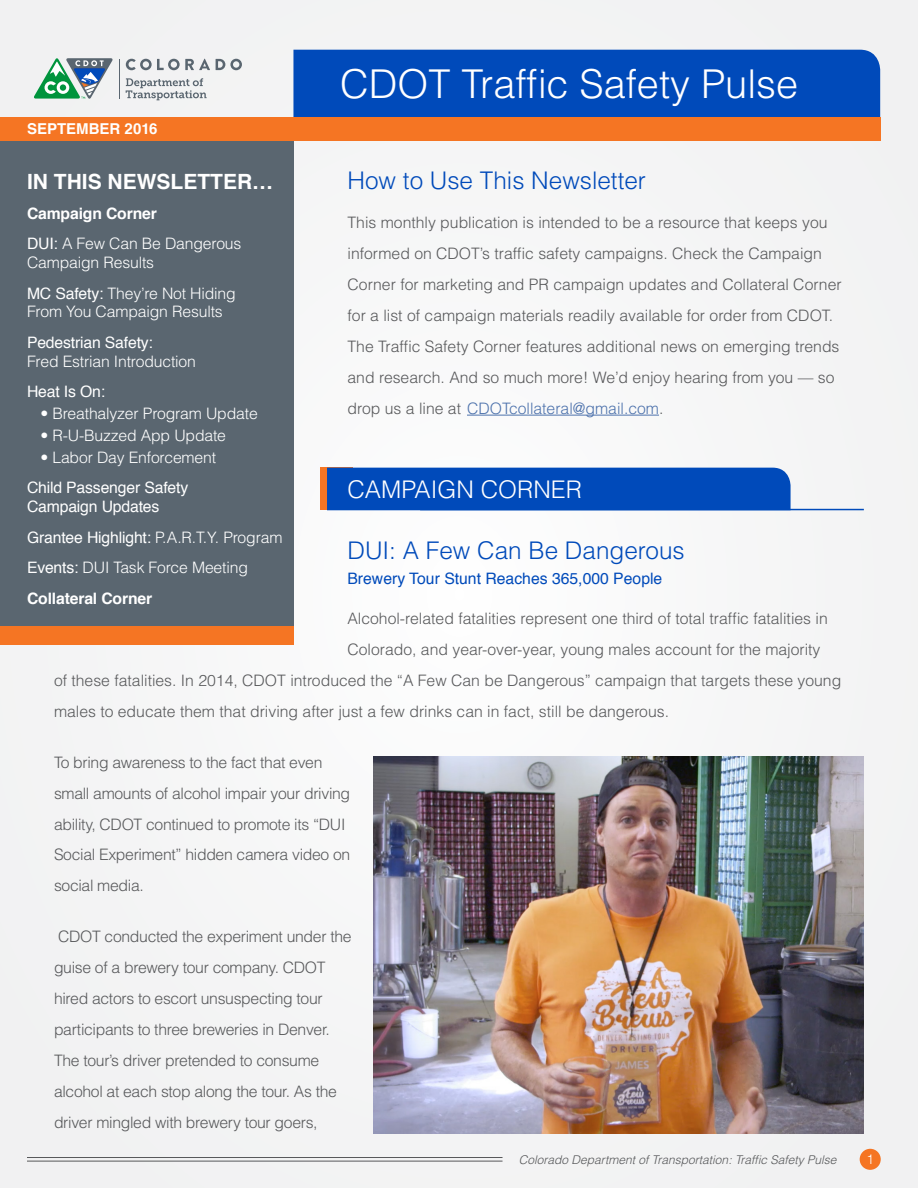
<style>
.page{position:relative;width:918px;height:1188px;background:#f4f5f5}
.page>*{position:absolute;margin:0;border:0;box-sizing:border-box;transform-origin:0 0}
.t1{font:300 39.75px "Helvetica";color:#fff}
.sub{font:300 24.3px "Helvetica";color:#004aba}
.t2{font:300 24.3px "Helvetica";color:#fff}
.t3{font:700 21px "Helvetica";color:#fff}
.Body{font:300 15.75px/30.9px "Helvetica";color:#57585a}
.Body-2{font:300 15.75px/30.9px "Helvetica";letter-spacing:-.02em;color:#57585a}
.Campaign_Corner_list{font:300 15.75px/18.9px "Helvetica";letter-spacing:-.01em;color:#fff}
.Campaign_Corner_list-2{font:15.75px/18.9px "Helvetica";letter-spacing:-.01em;color:#fff}
.sub-2{font:15.75px "Helvetica";color:#004aba}
.Campaign_Corner_sub{font:700 15.75px "Helvetica";letter-spacing:-.01em;color:#fff}
.t4{font:700 15px "Helvetica";color:#fff}
.t5{font:300 13.5px "Helvetica";color:#fff}
.t6{font:italic 300 12px "Helvetica";color:#57585a}
.s1{font-weight:400}
.s2{font-weight:300}
.s3{color:#4d72ac}
</style>
<div class="page">
<div style="left:860px;top:1149px;width:21px;height:21px;background:#f57523;border-radius:50%"></div>
<hr style="left:27px;top:1161px;width:476px;height:1px;background:#57585a">
<hr style="left:27px;top:1157px;width:476px;height:1px;background:#57585a">
<div style="left:0;top:124px;width:293px;height:503px;background:#5a6670"></div>
<div style="left:293px;top:50px;width:587px;height:67px;background:#004aba"></div>
<hr style="left:467px;top:415px;width:192px;height:1px;background:#4d72ac">
<div style="left:0;top:626px;width:293px;height:19px;background:#f57523"></div>
<hr style="left:119px;top:59px;width:1px;height:40px;background:#5a6670">
<svg style="left:216px;top:59px;width:26px;height:11px"></svg>
<svg style="left:126px;top:59px;width:84px;height:11px"></svg>
<svg style="left:126px;top:78px;width:81px;height:22px"></svg>
<svg style="left:34px;top:58px;width:79px;height:41px"></svg>
<div style="left:321px;top:468px;width:32px;height:42px;background:#f57523"></div>
<div style="left:327px;top:468px;width:464px;height:42px;background:#004aba"></div>
<hr style="left:420px;top:509px;width:444px;height:1px;background:#004aba">
<div style="left:0;top:117px;width:880px;height:23px;background:#f57523"></div>
<img style="left:374px;top:756px;width:490px;height:377px">
<p class="t1" style="left:340px;top:59px;width:459px">CDOT Traffic Safety Pulse</p>
<p class="t4" style="left:27px;top:117px;width:132px">SEPTEMBER 2016</p>
<p class="t3" style="left:27px;top:164px;width:248px">IN THIS NEWSLETTER…</p>
<p class="Campaign_Corner_sub" style="left:27px;top:201px;width:131px">Campaign Corner</p>
<p class="Campaign_Corner_list" style="left:27px;top:234px;width:216px"><span class="s1">DUI:</span> A Few Can Be Dangerous<br>Campaign Results</p>
<p class="Campaign_Corner_list" style="left:27px;top:283px;width:210px"><span class="s1">MC Safety:</span> They’re Not Hiding<br>From You Campaign Results</p>
<p class="Campaign_Corner_list" style="left:27px;top:333px;width:170px"><span class="s1">Pedestrian Safety:<br></span>Fred Estrian Introduction</p>
<p class="Campaign_Corner_list-2" style="left:27px;top:383px;width:80px">Heat Is On:</p>
<p class="Campaign_Corner_list" style="left:40px;top:404px;width:219px">• Breathalyzer Program Update</p>
<p class="Campaign_Corner_list" style="left:40px;top:426px;width:187px">• R-U-Buzzed App Update</p>
<p class="Campaign_Corner_list" style="left:40px;top:448px;width:177px">• Labor Day Enforcement</p>
<p class="Campaign_Corner_list-2" style="left:27px;top:479px;width:163px">Child Passenger Safety<br>Campaign Updates</p>
<p class="Campaign_Corner_list-2" style="left:27px;top:528px;width:257px">Grantee Highlight: <span class="s2">P.A.R.T.Y. Program</span></p>
<p class="Campaign_Corner_list" style="left:27px;top:558px;width:222px"><span class="s1">Events:</span> DUI Task Force Meeting</p>
<p class="Campaign_Corner_sub" style="left:27px;top:585px;width:127px">Collateral Corner</p>
<p class="sub" style="left:348px;top:165px;width:300px">How to Use This Newsletter</p>
<p class="Body" style="left:348px;top:207px;width:496px">This monthly publication is intended to be a resource that keeps you informed on CDOT’s traffic safety campaigns. Check the Campaign Corner for marketing and PR campaign updates and Collateral Corner for a list of campaign materials readily available for order from CDOT.<br>The Traffic Safety Corner features additional news on emerging trends and research. And so much more! We’d enjoy hearing from you — so drop us a line at <span class="s3">CDOTcollateral@gmail.com</span>.</p>
<p class="t2" style="left:347px;top:474px;width:236px">CAMPAIGN CORNER</p>
<p class="sub" style="left:347px;top:535px;width:339px">DUI: A Few Can Be Dangerous</p>
<p class="sub-2" style="left:347px;top:567px;width:316px">Brewery Tour Stunt Reaches 365,000 People</p>
<p class="Body" style="left:347px;top:603px;width:482px">Alcohol-related fatalities represent one third of total traffic fatalities in</p>
<p class="Body" style="left:347px;top:634px;width:474px">Colorado, and year-over-year, young males account for the majority</p>
<p class="Body" style="left:54px;top:664px;width:789px">of these fatalities. In 2014, CDOT introduced the “A Few Can be Dangerous” campaign that targets these young</p>
<p class="Body" style="left:54px;top:695px;width:617px">males to educate them that driving after just a few drinks can in fact, still be dangerous.</p>
<p class="Body-2" style="left:54px;top:747px;width:298px">To bring awareness to the fact that even small amounts of alcohol impair your driving ability, CDOT continued to promote its “DUI Social Experiment” hidden camera video on social media.</p>
<p class="Body-2" style="left:54px;top:921px;width:299px">CDOT conducted the experiment under the guise of a brewery tour company. CDOT hired actors to escort unsuspecting tour participants to three breweries in Denver.<br>The tour’s driver pretended to consume alcohol at each stop along the tour. As the driver mingled with brewery tour goers,</p>
<p class="t6" style="left:519px;top:1152px;width:319px">Colorado Department of Transportation: Traffic Safety Pulse</p>
<p class="t5" style="left:866px;top:1151px;width:9px">1</p>
</div>
